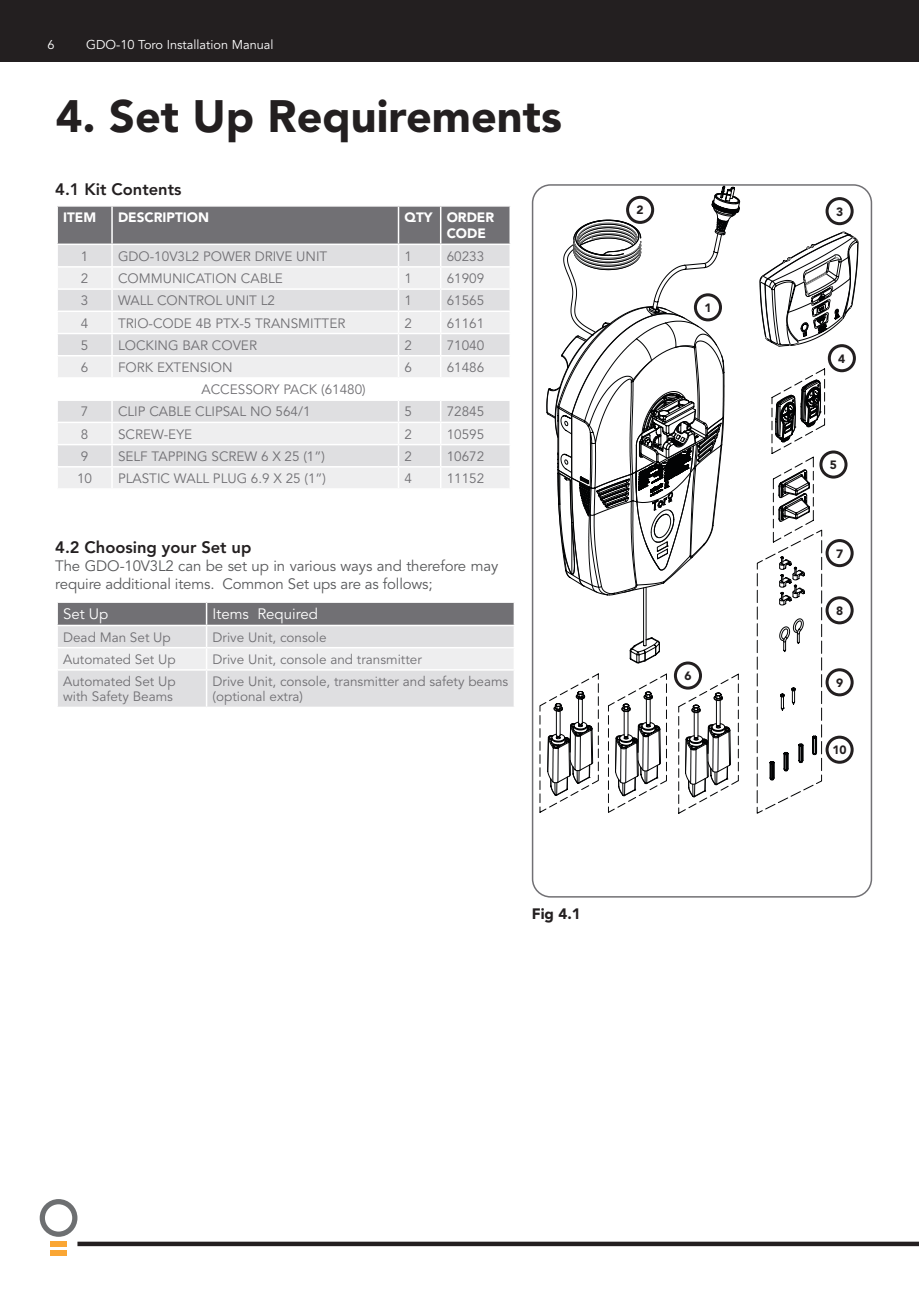
<style>
.page{position:relative;width:919px;height:1289px;background:#fff}
.page>*{position:absolute;margin:0;border:0;box-sizing:border-box;transform-origin:0 0}
.t1{font:900 45px "Avenir LT";color:#231f20}
.t2{font:800 16.5px "Avenir LT";color:#231f20}
.t3{font:15px/18px "Avenir LT";letter-spacing:-.01em;color:#58595b}
.t4{font:15px "Avenir LT";color:#fff}
.t5{font:900 15px "Avenir LT";color:#231f20}
.t6{font:13.5px/15.3px "Avenir LT";color:#717074}
.t7{font:900 13.5px/16.2px "Avenir LT";color:#fff}
.t8{font:12.75px "Avenir LT";color:#fff}
.t9{font:900 12px "Avenir LT";color:#231f20}
</style>
<div class="page">
<div style="left:1px;top:1px;width:917px;height:61px;background:#231f20"></div>
<div style="left:77px;top:1241px;width:841px;height:5px;background:#231f20"></div>
<svg style="left:40px;top:1199px;width:37px;height:37px"></svg>
<div style="left:51px;top:1241px;width:16px;height:5px;background:#faa634"></div>
<div style="left:51px;top:1250px;width:16px;height:5px;background:#faa634"></div>
<svg style="left:546px;top:187px;width:312px;height:626px"></svg>
<div style="left:531px;top:184px;width:341px;height:713px;border:2px solid #717074;border-radius:18px"></div>
<div style="left:58px;top:468px;width:451px;height:20px;background:#eeeeef"></div>
<svg style="left:58px;top:401px;width:451px;height:65px;background:#e4e4e5"></svg>
<hr style="left:111px;top:401px;width:2px;height:20px;background:#fff">
<hr style="left:56px;top:421px;width:56px;height:2px;background:#fff">
<hr style="left:112px;top:421px;width:286px;height:2px;background:#fff">
<hr style="left:111px;top:423px;width:2px;height:21px;background:#fff">
<hr style="left:398px;top:421px;width:42px;height:2px;background:#fff">
<hr style="left:440px;top:421px;width:71px;height:2px;background:#fff">
<hr style="left:56px;top:444px;width:56px;height:1px;background:#fff">
<hr style="left:112px;top:444px;width:286px;height:1px;background:#fff">
<hr style="left:111px;top:445px;width:2px;height:21px;background:#fff">
<hr style="left:398px;top:444px;width:42px;height:1px;background:#fff">
<hr style="left:440px;top:444px;width:71px;height:1px;background:#fff">
<hr style="left:111px;top:467px;width:2px;height:21px;background:#fff">
<svg style="left:398px;top:401px;width:1px;height:87px"></svg>
<svg style="left:440px;top:401px;width:1px;height:87px"></svg>
<svg style="left:57px;top:206px;width:453px;height:171px;background:#ceced0"></svg>
<hr style="left:112px;top:266px;width:286px;height:1px;background:#fff">
<div style="left:695px;top:295px;width:25px;height:25px;background:#fff;border-radius:50%"></div>
<div style="left:693px;top:293px;width:29px;height:28px;border:3px solid #231f20;border-radius:50%"></div>
<div style="left:627px;top:197px;width:25px;height:25px;background:#fff;border-radius:50%"></div>
<div style="left:626px;top:196px;width:28px;height:28px;border:3px solid #231f20;border-radius:50%"></div>
<div style="left:827px;top:199px;width:25px;height:25px;background:#fff;border-radius:50%"></div>
<div style="left:825px;top:197px;width:28px;height:28px;border:3px solid #231f20;border-radius:50%"></div>
<div style="left:829px;top:345px;width:25px;height:26px;background:#fff;border-radius:50%"></div>
<div style="left:827px;top:344px;width:28px;height:28px;border:3px solid #231f20;border-radius:50%"></div>
<div style="left:820px;top:452px;width:26px;height:25px;background:#fff;border-radius:50%"></div>
<div style="left:819px;top:450px;width:28px;height:28px;border:3px solid #231f20;border-radius:50%"></div>
<div style="left:675px;top:663px;width:25px;height:25px;background:#fff;border-radius:50%"></div>
<div style="left:674px;top:661px;width:28px;height:28px;border:3px solid #231f20;border-radius:50%"></div>
<div style="left:827px;top:540px;width:25px;height:25px;background:#fff;border-radius:50%"></div>
<div style="left:825px;top:539px;width:28px;height:28px;border:3px solid #231f20;border-radius:50%"></div>
<div style="left:827px;top:597px;width:25px;height:26px;background:#fff;border-radius:50%"></div>
<div style="left:825px;top:596px;width:28px;height:28px;border:3px solid #231f20;border-radius:50%"></div>
<div style="left:827px;top:669px;width:25px;height:26px;background:#fff;border-radius:50%"></div>
<div style="left:825px;top:668px;width:28px;height:28px;border:3px solid #231f20;border-radius:50%"></div>
<div style="left:827px;top:737px;width:25px;height:25px;background:#fff;border-radius:50%"></div>
<div style="left:825px;top:735px;width:28px;height:28px;border:3px solid #231f20;border-radius:50%"></div>
<svg style="left:57px;top:602px;width:457px;height:105px;background:#ccccce"></svg>
<hr style="left:56px;top:669px;width:150px;height:1px;background:#fff">
<hr style="left:206px;top:669px;width:309px;height:1px;background:#fff">
<hr style="left:206px;top:670px;width:1px;height:36px;background:#fff">
<p class="t8" style="left:48px;top:37px;width:9px">6</p>
<p class="t8" style="left:86px;top:37px;width:189px">GDO-10 Toro Installation Manual</p>
<h1 class="t1" style="left:56px;top:89px;width:507px">4. Set Up Requirements</h1>
<p class="t2" style="left:55px;top:180px;width:128px">4.1 Kit Contents</p>
<p class="t7" style="left:63px;top:209px;width:34px">ITEM</p>
<p class="t7" style="left:118px;top:209px;width:92px">DESCRIPTION</p>
<p class="t7" style="left:446px;top:209px;width:49px;text-indent:-42px">QTY ORDER<br>CODE</p>
<p class="t6" style="left:81px;top:248px;width:9px">1</p>
<p class="t6" style="left:118px;top:248px;width:211px">GDO-10V3L2 POWER DRIVE UNIT</p>
<p class="t6" style="left:404px;top:248px;width:9px">1</p>
<p class="t6" style="left:446px;top:248px;width:39px">60233</p>
<p class="t6" style="left:81px;top:271px;width:9px">2</p>
<p class="t6" style="left:118px;top:271px;width:166px">COMMUNICATION CABLE</p>
<p class="t6" style="left:404px;top:271px;width:9px">1</p>
<p class="t6" style="left:446px;top:271px;width:39px">61909</p>
<p class="t6" style="left:81px;top:293px;width:9px">3</p>
<p class="t6" style="left:118px;top:293px;width:158px">WALL CONTROL UNIT L2</p>
<p class="t6" style="left:404px;top:293px;width:9px">1</p>
<p class="t6" style="left:446px;top:293px;width:39px">61565</p>
<p class="t6" style="left:81px;top:315px;width:9px">4</p>
<p class="t6" style="left:118px;top:315px;width:229px">TRIO-CODE 4B PTX-5 TRANSMITTER</p>
<p class="t6" style="left:404px;top:315px;width:9px">2</p>
<p class="t6" style="left:446px;top:315px;width:39px">61161</p>
<p class="t6" style="left:81px;top:338px;width:9px">5</p>
<p class="t6" style="left:118px;top:338px;width:140px">LOCKING BAR COVER</p>
<p class="t6" style="left:404px;top:338px;width:9px">2</p>
<p class="t6" style="left:446px;top:338px;width:39px">71040</p>
<p class="t6" style="left:81px;top:360px;width:9px">6</p>
<p class="t6" style="left:118px;top:360px;width:116px">FORK EXTENSION</p>
<p class="t6" style="left:404px;top:360px;width:9px">6</p>
<p class="t6" style="left:446px;top:360px;width:39px">61486</p>
<p class="t6" style="left:201px;top:382px;width:166px">ACCESSORY PACK (61480)</p>
<p class="t6" style="left:81px;top:404px;width:9px">7</p>
<p class="t6" style="left:118px;top:404px;width:194px">CLIP CABLE CLIPSAL NO 564/1</p>
<p class="t6" style="left:404px;top:404px;width:9px">5</p>
<p class="t6" style="left:446px;top:404px;width:39px">72845</p>
<p class="t6" style="left:81px;top:426px;width:9px">8</p>
<p class="t6" style="left:118px;top:426px;width:76px">SCREW-EYE</p>
<p class="t6" style="left:404px;top:426px;width:9px">2</p>
<p class="t6" style="left:446px;top:426px;width:39px">10595</p>
<p class="t6" style="left:81px;top:449px;width:9px">9</p>
<p class="t6" style="left:118px;top:449px;width:208px">SELF TAPPING SCREW 6 X 25 (1”)</p>
<p class="t6" style="left:404px;top:449px;width:9px">2</p>
<p class="t6" style="left:446px;top:449px;width:39px">10672</p>
<p class="t6" style="left:77px;top:471px;width:17px">10</p>
<p class="t6" style="left:118px;top:471px;width:209px">PLASTIC WALL PLUG 6.9 X 25 (1”)</p>
<p class="t6" style="left:404px;top:471px;width:9px">4</p>
<p class="t6" style="left:446px;top:471px;width:39px">11152</p>
<p class="t2" style="left:55px;top:538px;width:198px">4.2 Choosing your Set up</p>
<p class="t3" style="left:55px;top:557px;width:444px">The GDO-10V3L2 can be set up in various ways and therefore may require additional items. Common Set ups are as follows;</p>
<p class="t4" style="left:63px;top:605px;width:47px">Set Up</p>
<p class="t4" style="left:212px;top:605px;width:107px">Items Required</p>
<p class="t6" style="left:63px;top:629px;width:109px">Dead Man Set Up</p>
<p class="t6" style="left:212px;top:629px;width:116px">Drive Unit, console</p>
<p class="t6" style="left:63px;top:652px;width:114px">Automated Set Up</p>
<p class="t6" style="left:212px;top:652px;width:211px">Drive Unit, console and transmitter</p>
<p class="t6" style="left:63px;top:674px;width:114px">Automated Set Up with Safety Beams</p>
<p class="t6" style="left:212px;top:674px;width:297px">Drive Unit, console, transmitter and safety beams (optional extra)</p>
<p class="t9" style="left:636px;top:203px;width:9px">2</p>
<p class="t9" style="left:836px;top:204px;width:9px">3</p>
<p class="t9" style="left:704px;top:300px;width:9px">1</p>
<p class="t9" style="left:684px;top:668px;width:9px">6</p>
<p class="t9" style="left:838px;top:351px;width:9px">4</p>
<p class="t9" style="left:829px;top:457px;width:9px">5</p>
<p class="t9" style="left:836px;top:546px;width:9px">7</p>
<p class="t9" style="left:836px;top:603px;width:9px">8</p>
<p class="t9" style="left:836px;top:675px;width:9px">9</p>
<p class="t9" style="left:832px;top:742px;width:16px">10</p>
<p class="t5" style="left:531px;top:904px;width:50px">Fig 4.1</p>
</div>
